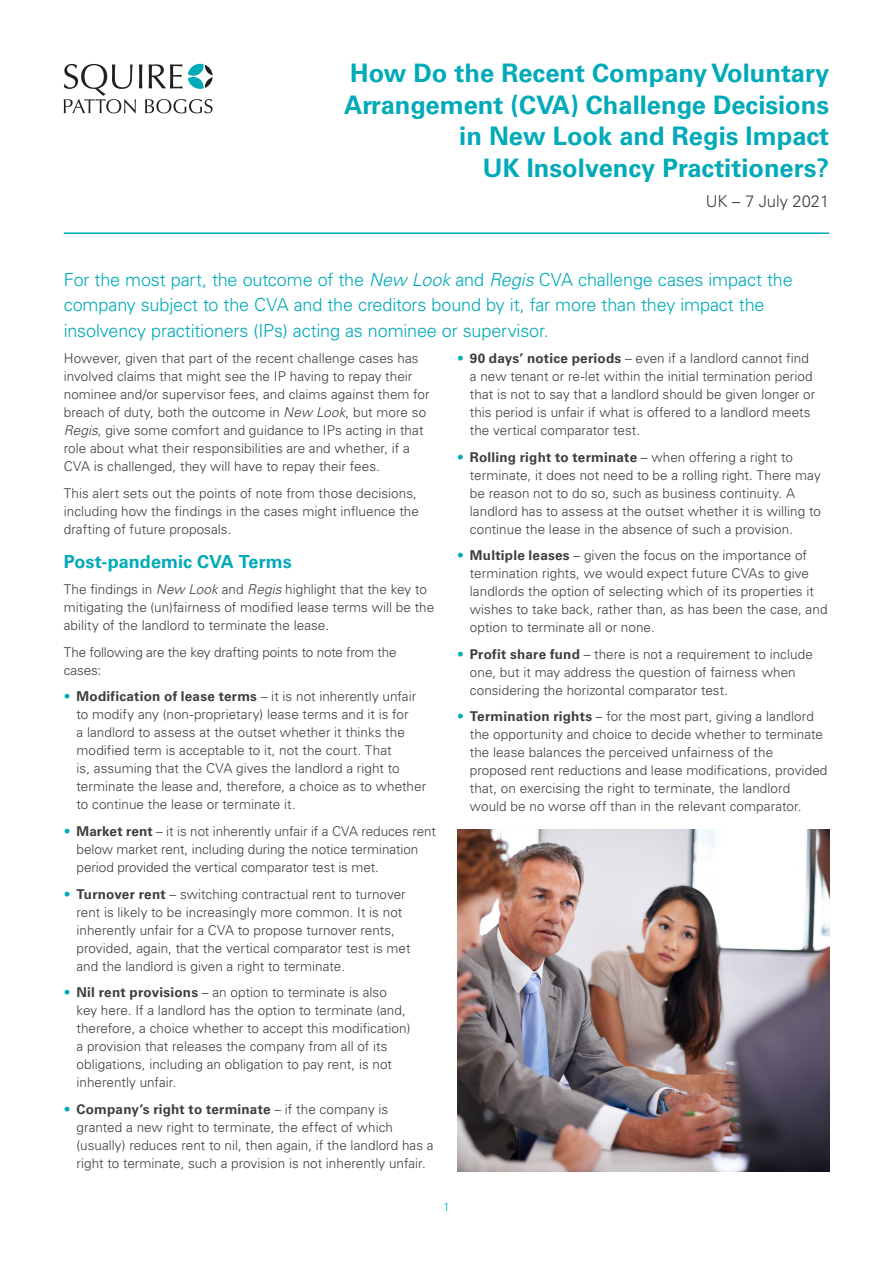
<style>
.page{position:relative;width:893px;height:1263px;background:#fff}
.page>*{position:absolute;margin:0;border:0;box-sizing:border-box;transform-origin:0 0}
.Main_Heading{font:700 25.5px/31.5px "Univers LTCYR 65";color:#00aab8;text-align:right}
.Body{font:300 18px/25.5px "Univers LTCYR 45";letter-spacing:-.01em;color:#00aab8}
.Body-2{font:700 18px "Univers LTCYR 65";letter-spacing:.005em;color:#00aab8}
.Main_Heading-2{font:300 16.5px "Univers LTCYR 45";color:#3e3e3f}
.Body-3{font:300 13.5px/18px "Univers LTCYR 45";letter-spacing:.005em;color:#3e3e3f}
.t1{font:300 12px "Univers LTCYR 45";color:#00aab8}
.s1{font-style:italic}
.s2{color:#00aab8}
.s3{font-family:"Univers LTCYR 65";font-weight:700}
</style>
<div class="page">
<svg style="left:64px;top:64px;width:149px;height:49px"></svg>
<hr style="left:64px;top:232px;width:765px;height:2px;background:#00aab8">
<img style="left:457px;top:830px;width:372px;height:341px">
<p class="Main_Heading" style="left:344px;top:56px;width:487px">How Do the Recent Company Voluntary Arrangement (CVA) Challenge Decisions in New Look and Regis Impact<br>UK Insolvency Practitioners?</p>
<p class="Main_Heading-2" style="left:706px;top:190px;width:125px">UK – 7 July 2021</p>
<p class="Body" style="left:64px;top:266px;width:730px">For the most part, the outcome of the <span class="s1">New Look</span> and <span class="s1">Regis</span> CVA challenge cases impact the company subject to the CVA and the creditors bound by it, far more than they impact the insolvency practitioners (IPs) acting as nominee or supervisor.</p>
<p class="Body-3" style="left:64px;top:349px;width:367px">However, given that part of the recent challenge cases has involved claims that might see the IP having to repay their nominee and/or supervisor fees, and claims against them for breach of duty, both the outcome in <span class="s1">New Look</span>, but more so <span class="s1">Regis</span>, give some comfort and guidance to IPs acting in that role about what their responsibilities are and whether, if a CVA is challenged, they will have to repay their fees.</p>
<p class="Body-3" style="left:64px;top:484px;width:357px">This alert sets out the points of note from those decisions, including how the findings in the cases might influence the drafting of future proposals.</p>
<p class="Body-2" style="left:64px;top:549px;width:229px">Post-pandemic CVA Terms</p>
<p class="Body-3" style="left:64px;top:580px;width:372px">The findings in <span class="s1">New Look</span> and <span class="s1">Regis</span> highlight that the key to mitigating the (un)fairness of modified lease terms will be the ability of the landlord to terminate the lease.</p>
<p class="Body-3" style="left:64px;top:643px;width:334px">The following are the key drafting points to note from the cases:</p>
<p class="Body-3" style="left:77px;top:687px;width:351px;text-indent:-13px"><span class="s2">•</span> <span class="s3">Modification of lease terms</span> – it is not inherently unfair to modify any (non-proprietary) lease terms and it is for<br>a landlord to assess at the outset whether it thinks the modified term is acceptable to it, not the court. That<br>is, assuming that the CVA gives the landlord a right to terminate the lease and, therefore, a choice as to whether to continue the lease or terminate it.</p>
<p class="Body-3" style="left:77px;top:822px;width:361px;text-indent:-13px"><span class="s2">•</span> <span class="s3">Market rent</span> – it is not inherently unfair if a CVA reduces rent below market rent, including during the notice termination period provided the vertical comparator test is met.</p>
<p class="Body-3" style="left:77px;top:884px;width:335px;text-indent:-13px"><span class="s2">•</span> <span class="s3">Turnover rent</span> – switching contractual rent to turnover rent is likely to be increasingly more common. It is not inherently unfair for a CVA to propose turnover rents, provided, again, that the vertical comparator test is met and the landlord is given a right to terminate.</p>
<p class="Body-3" style="left:77px;top:983px;width:335px;text-indent:-13px"><span class="s2">•</span> <span class="s3">Nil rent provisions</span> – an option to terminate is also key here. If a landlord has the option to terminate (and, therefore, a choice whether to accept this modification) a provision that releases the company from all of its obligations, including an obligation to pay rent, is not inherently unfair.</p>
<p class="Body-3" style="left:77px;top:1099px;width:359px;text-indent:-13px"><span class="s2">•</span> <span class="s3">Company’s right to terminate</span> – if the company is granted a new right to terminate, the effect of which (usually) reduces rent to nil, then again, if the landlord has a right to terminate, such a provision is not inherently unfair.</p>
<p class="Body-3" style="left:470px;top:349px;width:347px;text-indent:-13px"><span class="s2">•</span> <span class="s3">90 days’ notice periods</span> – even if a landlord cannot find a new tenant or re-let within the initial termination period that is not to say that a landlord should be given longer or this period is unfair if what is offered to a landlord meets the vertical comparator test.</p>
<p class="Body-3" style="left:470px;top:448px;width:352px;text-indent:-13px"><span class="s2">•</span> <span class="s3">Rolling right to terminate</span> – when offering a right to terminate, it does not need to be a rolling right. There may be reason not to do so, such as business continuity. A landlord has to assess at the outset whether it is willing to continue the lease in the absence of such a provision.</p>
<p class="Body-3" style="left:470px;top:546px;width:359px;text-indent:-13px"><span class="s2">•</span> <span class="s3">Multiple leases</span> – given the focus on the importance of termination rights, we would expect future CVAs to give landlords the option of selecting which of its properties it wishes to take back, rather than, as has been the case, and option to terminate all or none.</p>
<p class="Body-3" style="left:470px;top:645px;width:344px;text-indent:-13px"><span class="s2">•</span> <span class="s3">Profit share fund</span> – there is not a requirement to include one, but it may address the question of fairness when considering the horizontal comparator test.</p>
<p class="Body-3" style="left:470px;top:707px;width:359px;text-indent:-13px"><span class="s2">•</span> <span class="s3">Termination rights</span> – for the most part, giving a landlord the opportunity and choice to decide whether to terminate the lease balances the perceived unfairness of the proposed rent reductions and lease modifications, provided that, on exercising the right to terminate, the landlord would be no worse off than in the relevant comparator.</p>
<p class="t1" style="left:443px;top:1199px;width:8px">1</p>
</div>
